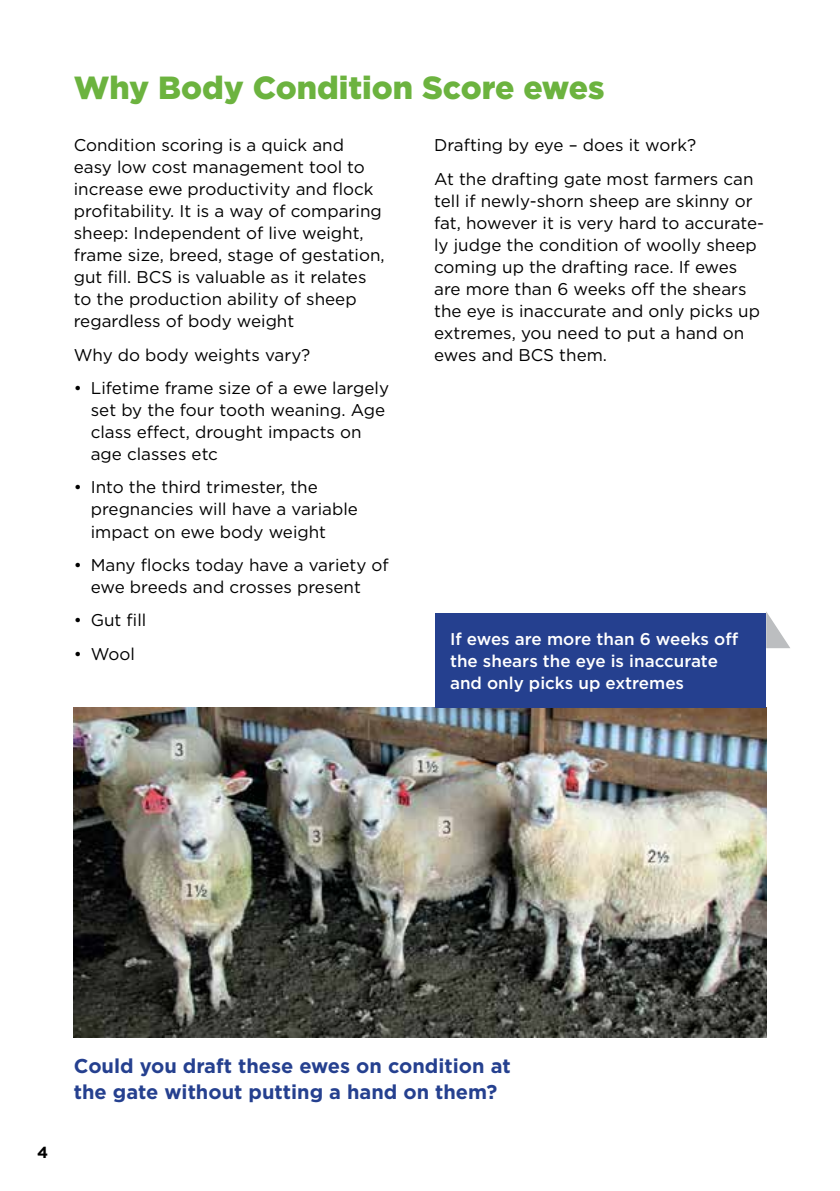
<style>
.page{position:relative;width:840px;height:1191px;background:#fff}
.page>*{position:absolute;margin:0;border:0;box-sizing:border-box;transform-origin:0 0}
.t1{font:900 32px "Gotham";color:#6cb33f}
.t2{font:700 20px/25px "Gotham";color:#25408f}
.t3{font:17px/22px "Gotham";color:#000}
.t4{font:500 17px/22px "Gotham";color:#fff}
.t5{font:700 16px "Gotham";color:#000}
</style>
<div class="page">
<img style="left:74px;top:707px;width:691px;height:330px">
<div style="left:435px;top:613px;width:330px;height:94px;background:#25408f"></div>
<svg style="left:765px;top:612px;width:25px;height:36px"></svg>
<h1 class="t1" style="left:74px;top:66px;width:532px">Why Body Condition Score ewes</h1>
<p class="t3" style="left:434px;top:128px;width:321px;line-height:33.4px">Drafting by eye – does it work?<br>At the drafting gate most farmers can</p>
<p class="t3" style="left:434px;top:189px;width:331px">tell if newly-shorn sheep are skinny or fat, however it is very hard to accurate&shy;ly judge the condition of woolly sheep coming up the drafting race. If ewes are more than 6 weeks off the shears the eye is inaccurate and only picks up extremes, you need to put a hand on ewes and BCS them.</p>
<p class="t3" style="left:74px;top:134px;width:312px">Condition scoring is a quick and easy low cost management tool to increase ewe productivity and flock profitability. It is a way of comparing sheep: Independent of live weight, frame size, breed, stage of gestation, gut fill. BCS is valuable as it relates to the production ability of sheep regardless of body weight</p>
<p class="t3" style="left:74px;top:343px;width:238px">Why do body weights vary?</p>
<p class="t3" style="left:91px;top:377px;width:299px;text-indent:-17px">• Lifetime frame size of a ewe largely set by the four tooth weaning. Age class effect, drought impacts on age classes etc</p>
<p class="t3" style="left:91px;top:476px;width:268px;text-indent:-17px">• Into the third trimester, the pregnancies will have a variable impact on ewe body weight</p>
<p class="t3" style="left:91px;top:553px;width:299px;text-indent:-17px">• Many flocks today have a variety of ewe breeds and crosses present</p>
<p class="t3" style="left:74px;top:609px;width:74px">• Gut fill</p>
<p class="t3" style="left:74px;top:642px;width:63px">• Wool</p>
<p class="t4" style="left:450px;top:627px;width:289px">If ewes are more than 6 weeks off the shears the eye is inaccurate and only picks up extremes</p>
<p class="t5" style="left:37px;top:1142px;width:13px">4</p>
<p class="t2" style="left:74px;top:1053px;width:438px">Could you draft these ewes on condition at the gate without putting a hand on them?</p>
</div>
